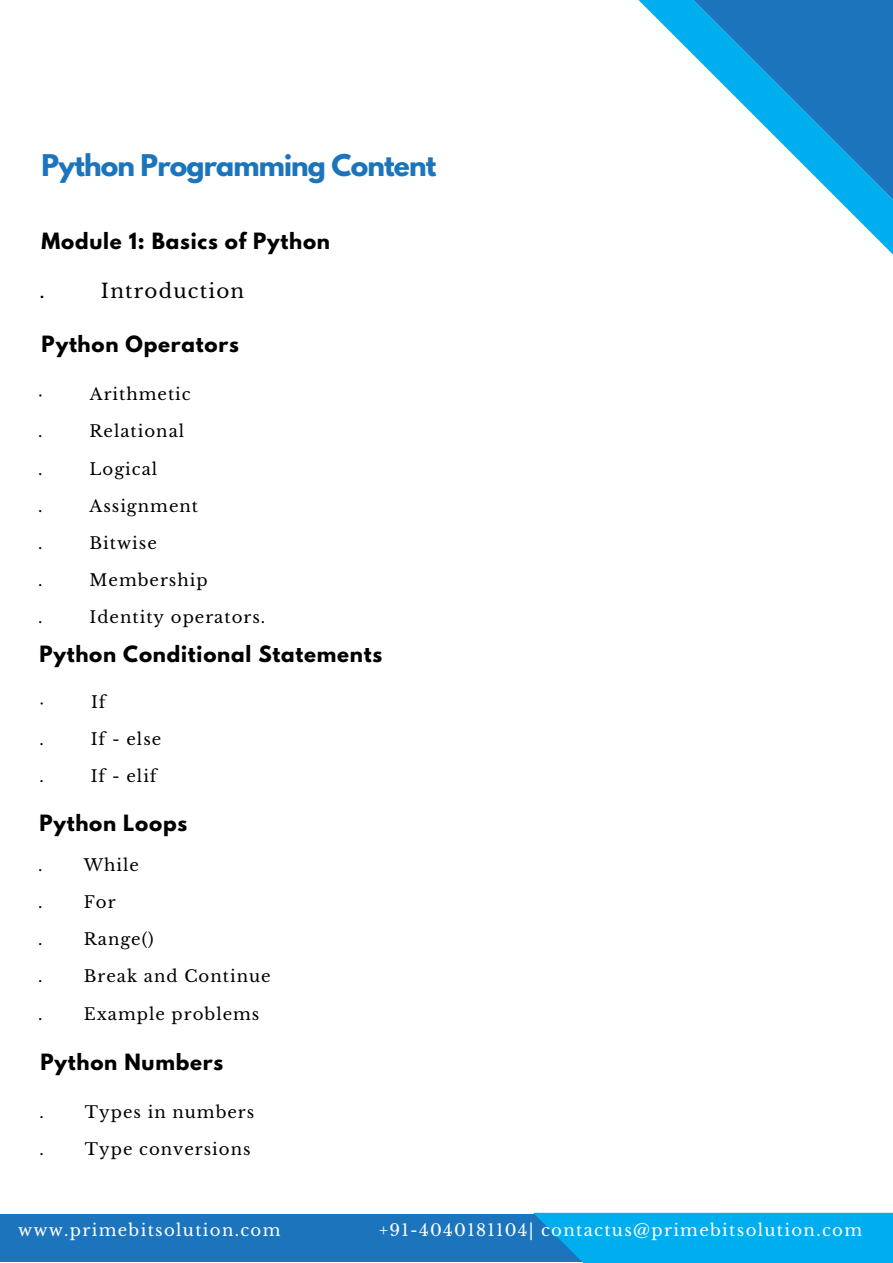
<style>
.page{position:relative;width:893px;height:1263px;background:#fff}
.page>*{position:absolute;margin:0;border:0;box-sizing:border-box;transform-origin:0 0}
.t1{font:700 26.55px "League Spartan";letter-spacing:-.03em;color:#1c75bc}
.t2{font:700 19.8px "League Spartan";letter-spacing:.04em;color:#000}
.t3{font:19.8px "Libre Baskerville";letter-spacing:.06em;color:#000}
.t4{font:16.5px "Libre Baskerville";letter-spacing:.06em;color:#000}
.t5{font:16.5px "Libre Baskerville";letter-spacing:.08em;color:#fff}
</style>
<div class="page">
<svg style="left:638px;top:0;width:255px;height:255px"></svg>
<svg style="left:692px;top:0;width:201px;height:201px"></svg>
<div style="left:0;top:1214px;width:771px;height:47px;background:#1c75bc"></div>
<svg style="left:533px;top:1212px;width:360px;height:51px;background:#06abeb"></svg>
<h1 class="t1" style="left:42px;top:152px;width:396px">Python Programming Content</h1>
<p class="t2" style="left:42px;top:231px;width:290px">Module 1: Basics of Python</p>
<p class="t3" style="left:101px;top:278px;width:145px">Introduction</p>
<p class="t2" style="left:42px;top:334px;width:199px">Python Operators</p>
<p class="t3" style="left:39px;top:278px;width:7px">.</p>
<p class="t4" style="left:38px;top:384px;width:6px">·</p>
<p class="t4" style="left:90px;top:384px;width:102px">Arithmetic</p>
<p class="t4" style="left:38px;top:421px;width:6px">.</p>
<p class="t4" style="left:90px;top:421px;width:96px">Relational</p>
<p class="t4" style="left:38px;top:458px;width:6px">.</p>
<p class="t4" style="left:90px;top:458px;width:69px">Logical</p>
<p class="t4" style="left:38px;top:496px;width:6px">.</p>
<p class="t4" style="left:90px;top:496px;width:110px">Assignment</p>
<p class="t4" style="left:38px;top:533px;width:6px">.</p>
<p class="t4" style="left:90px;top:533px;width:69px">Bitwise</p>
<p class="t4" style="left:38px;top:570px;width:6px">.</p>
<p class="t4" style="left:90px;top:570px;width:120px">Membership</p>
<p class="t4" style="left:38px;top:607px;width:6px">.</p>
<p class="t4" style="left:90px;top:607px;width:177px">Identity operators.</p>
<p class="t2" style="left:39px;top:644px;width:344px">Python Conditional Statements</p>
<p class="t4" style="left:39px;top:692px;width:6px">·</p>
<p class="t4" style="left:91px;top:692px;width:16px">If</p>
<p class="t4" style="left:39px;top:729px;width:6px">.</p>
<p class="t4" style="left:91px;top:729px;width:72px">If - else</p>
<p class="t4" style="left:39px;top:766px;width:6px">.</p>
<p class="t4" style="left:91px;top:766px;width:68px">If - elif</p>
<p class="t2" style="left:39px;top:813px;width:149px">Python Loops</p>
<p class="t4" style="left:38px;top:855px;width:6px">.</p>
<p class="t4" style="left:84px;top:855px;width:57px">While</p>
<p class="t4" style="left:38px;top:892px;width:6px">.</p>
<p class="t4" style="left:84px;top:892px;width:33px">For</p>
<p class="t4" style="left:38px;top:929px;width:6px">.</p>
<p class="t4" style="left:84px;top:929px;width:71px">Range()</p>
<p class="t4" style="left:38px;top:966px;width:6px">.</p>
<p class="t4" style="left:84px;top:966px;width:188px">Break and Continue</p>
<p class="t4" style="left:38px;top:1003px;width:6px">.</p>
<p class="t4" style="left:84px;top:1003px;width:177px">Example problems</p>
<p class="t2" style="left:41px;top:1052px;width:184px">Python Numbers</p>
<p class="t4" style="left:39px;top:1101px;width:6px">.</p>
<p class="t4" style="left:85px;top:1101px;width:171px">Types in numbers</p>
<p class="t4" style="left:39px;top:1139px;width:6px">.</p>
<p class="t4" style="left:85px;top:1139px;width:167px">Type conversions</p>
<p class="t5" style="left:18px;top:1220px;width:264px">www.primebitsolution.com</p>
<p class="t5" style="left:379px;top:1220px;width:485px">+91-4040181104| contactus@primebitsolution.com</p>
</div>
